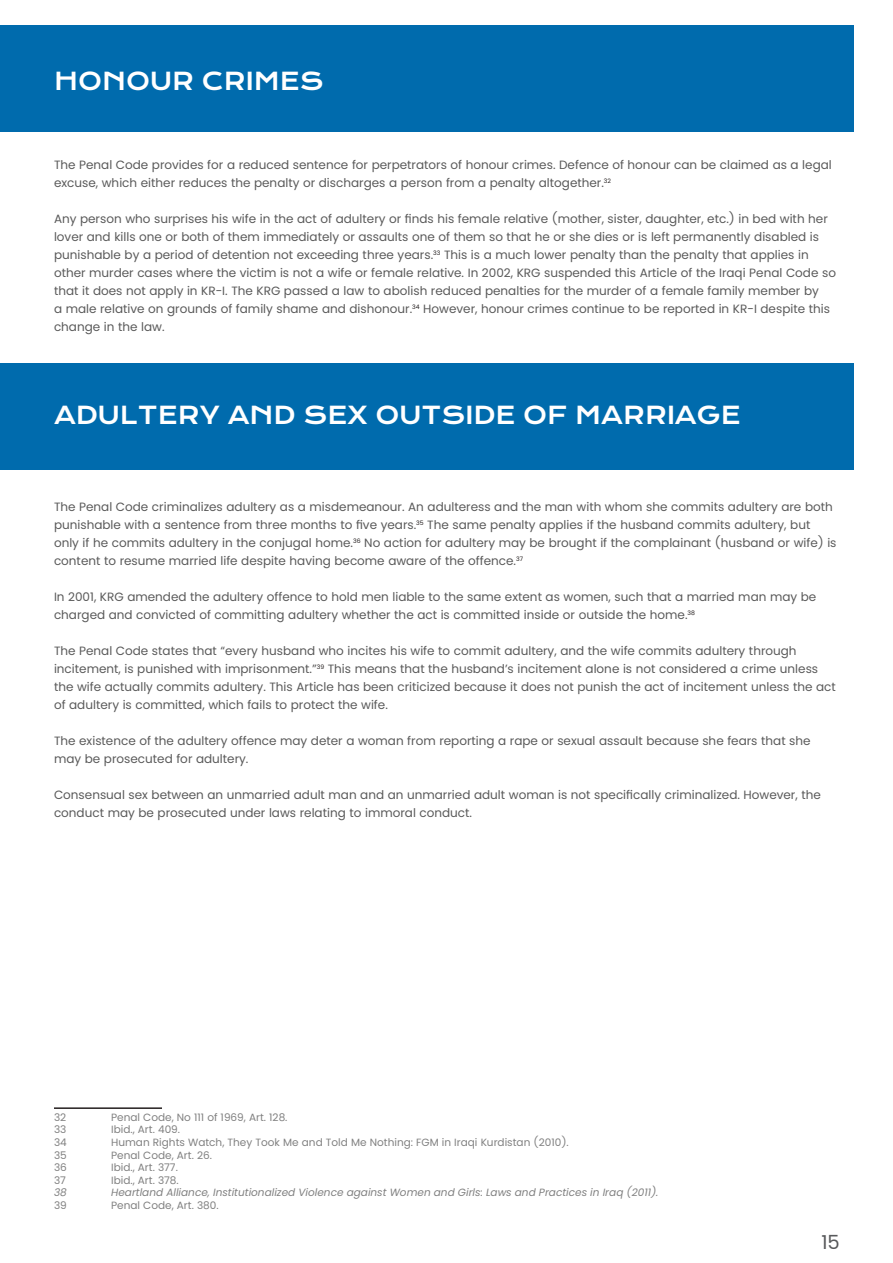
<style>
.page{position:relative;width:893px;height:1263px;background:#fff}
.page>*{position:absolute;margin:0;border:0;box-sizing:border-box;transform-origin:0 0}
.t1{font:24px "Krona One";color:#fff}
.t2{font:19.5px "Poppins";color:#58595b}
.t3{font:12px/18px "Poppins";color:#595959}
.t4{font:10.5px "Poppins";color:#808080}
.t5{font:italic 10.5px "Poppins";color:#808080}
</style>
<div class="page">
<div style="left:0;top:25px;width:854px;height:107px;background:#006bad"></div>
<div style="left:0;top:363px;width:854px;height:107px;background:#006bad"></div>
<hr style="left:54px;top:1107px;width:108px;height:2px;background:#241f1f">
<h1 class="t1" style="left:54px;top:66px;width:271px">HONOUR CRIMES</h1>
<p class="t3" style="left:54px;top:156px;width:779px">The Penal Code provides for a reduced sentence for perpetrators of honour crimes. Defence of honour can be claimed as a legal excuse, which either reduces the penalty or discharges a person from a penalty altogether.<sup>32</sup></p>
<p class="t3" style="left:54px;top:210px;width:783px">Any person who surprises his wife in the act of adultery or finds his female relative (mother, sister, daughter, etc.) in bed with her lover and kills one or both of them immediately or assaults one of them so that he or she dies or is left permanently disabled is punishable by a period of detention not exceeding three years.<sup>33</sup> This is a much lower penalty than the penalty that applies in other murder cases where the victim is not a wife or female relative. In 2002, KRG suspended this Article of the Iraqi Penal Code so that it does not apply in KR-I. The KRG passed a law to abolish reduced penalties for the murder of a female family member by<br>a male relative on grounds of family shame and dishonour.<sup>34</sup> However, honour crimes continue to be reported in KR-I despite this change in the law.</p>
<h1 class="t1" style="left:54px;top:400px;width:688px">ADULTERY AND SEX OUTSIDE OF MARRIAGE</h1>
<p class="t3" style="left:54px;top:498px;width:784px">The Penal Code criminalizes adultery as a misdemeanour. An adulteress and the man with whom she commits adultery are both punishable with a sentence from three months to five years.<sup>35</sup> The same penalty applies if the husband commits adultery, but only if he commits adultery in the conjugal home.<sup>36</sup> No action for adultery may be brought if the complainant (husband or wife) is content to resume married life despite having become aware of the offence.<sup>37</sup></p>
<p class="t3" style="left:54px;top:588px;width:764px">In 2001, KRG amended the adultery offence to hold men liable to the same extent as women, such that a married man may be charged and convicted of committing adultery whether the act is committed inside or outside the home.<sup>38</sup></p>
<p class="t3" style="left:54px;top:642px;width:783px">The Penal Code states that “every husband who incites his wife to commit adultery, and the wife commits adultery through incitement, is punished with imprisonment.”<sup>39</sup> This means that the husband’s incitement alone is not considered a crime unless the wife actually commits adultery. This Article has been criticized because it does not punish the act of incitement unless the act of adultery is committed, which fails to protect the wife.</p>
<p class="t3" style="left:54px;top:732px;width:758px">The existence of the adultery offence may deter a woman from reporting a rape or sexual assault because she fears that she may be prosecuted for adultery.</p>
<p class="t3" style="left:54px;top:786px;width:768px">Consensual sex between an unmarried adult man and an unmarried adult woman is not specifically criminalized. However, the conduct may be prosecuted under laws relating to immoral conduct.</p>
<p class="t4" style="left:54px;top:1111px;width:14px">32</p>
<p class="t4" style="left:111px;top:1111px;width:178px">Penal Code, No 111 of 1969, Art. 128.</p>
<p class="t4" style="left:54px;top:1123px;width:14px">33</p>
<p class="t4" style="left:111px;top:1123px;width:70px">Ibid., Art. 409.</p>
<p class="t4" style="left:54px;top:1136px;width:14px">34</p>
<p class="t4" style="left:111px;top:1136px;width:459px">Human Rights Watch, They Took Me and Told Me Nothing: FGM in Iraqi Kurdistan (2010).</p>
<p class="t4" style="left:54px;top:1149px;width:14px">35</p>
<p class="t4" style="left:111px;top:1149px;width:102px">Penal Code, Art. 26.</p>
<p class="t4" style="left:54px;top:1161px;width:14px">36</p>
<p class="t4" style="left:111px;top:1161px;width:68px">Ibid., Art. 377.</p>
<p class="t4" style="left:54px;top:1174px;width:13px">37</p>
<p class="t4" style="left:111px;top:1174px;width:69px">Ibid., Art. 378.</p>
<p class="t5" style="left:54px;top:1186px;width:14px">38</p>
<p class="t5" style="left:111px;top:1186px;width:549px">Heartland Alliance, Institutionalized Violence against Women and Girls: Laws and Practices in Iraq (2011).</p>
<p class="t4" style="left:54px;top:1199px;width:14px">39</p>
<p class="t4" style="left:111px;top:1199px;width:109px">Penal Code, Art. 380.</p>
<h2 class="t2" style="left:821px;top:1230px;width:20px">15</h2>
</div>
